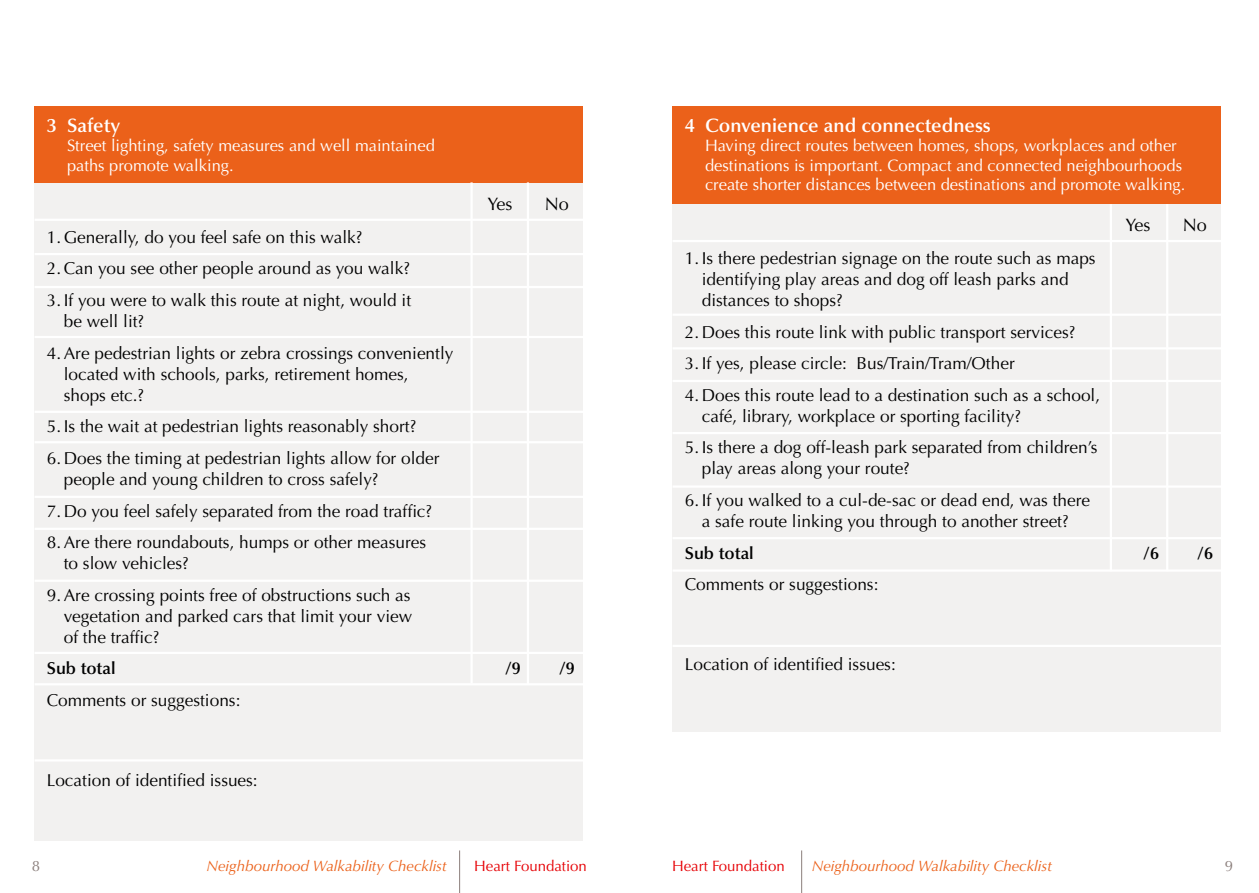
<style>
.page{position:relative;width:1259px;height:893px;background:#fff}
.page>*{position:absolute;margin:0;border:0;box-sizing:border-box;transform-origin:0 0}
.t1{font:600 19.5px "Optima LT";color:#fff}
.t2{font:18px "Optima LT";color:#000}
.t3{font:17.25px/21px "Optima LT";color:#000}
.t4{font:600 17.25px "Optima LT";color:#000}
.t5{font:16.5px/19.5px "Optima LT";color:#fff}
.t6{font:italic 15px "Optima LT";color:#eb611a}
.t7{font:15px "Optima LT";color:#e60005}
.t8{font:15px "Optima LT";color:#8b7f7c}
</style>
<div class="page">
<hr style="left:459px;top:850px;width:1px;height:43px;background:#8b7f7c">
<hr style="left:801px;top:850px;width:1px;height:43px;background:#8b7f7c">
<div style="left:672px;top:106px;width:548px;height:98px;background:#eb611a"></div>
<div style="left:34px;top:106px;width:549px;height:77px;background:#eb611a"></div>
<div style="left:672px;top:204px;width:548px;height:527px;background:#f2f1f0"></div>
<div style="left:34px;top:183px;width:549px;height:657px;background:#f2f1f0"></div>
<hr style="left:1166px;top:204px;width:2px;height:367px;background:#fff">
<hr style="left:527px;top:182px;width:2px;height:503px;background:#fff">
<hr style="left:1109px;top:204px;width:3px;height:367px;background:#fff">
<hr style="left:470px;top:182px;width:3px;height:502px;background:#fff">
<hr style="left:672px;top:240px;width:555px;height:2px;background:#fff">
<hr style="left:35px;top:219px;width:554px;height:2px;background:#fff">
<hr style="left:672px;top:314px;width:555px;height:2px;background:#fff">
<hr style="left:35px;top:253px;width:554px;height:2px;background:#fff">
<hr style="left:672px;top:347px;width:555px;height:2px;background:#fff">
<hr style="left:35px;top:286px;width:554px;height:2px;background:#fff">
<hr style="left:672px;top:380px;width:555px;height:2px;background:#fff">
<hr style="left:35px;top:336px;width:554px;height:2px;background:#fff">
<hr style="left:672px;top:432px;width:555px;height:2px;background:#fff">
<hr style="left:35px;top:411px;width:554px;height:2px;background:#fff">
<hr style="left:672px;top:485px;width:555px;height:3px;background:#fff">
<hr style="left:35px;top:441px;width:554px;height:2px;background:#fff">
<hr style="left:35px;top:496px;width:554px;height:2px;background:#fff">
<hr style="left:672px;top:537px;width:555px;height:2px;background:#fff">
<hr style="left:35px;top:528px;width:554px;height:2px;background:#fff">
<hr style="left:35px;top:580px;width:554px;height:2px;background:#fff">
<hr style="left:672px;top:569px;width:555px;height:3px;background:#fff">
<hr style="left:35px;top:652px;width:554px;height:2px;background:#fff">
<hr style="left:672px;top:645px;width:555px;height:2px;background:#fff">
<hr style="left:35px;top:683px;width:554px;height:2px;background:#fff">
<hr style="left:35px;top:759px;width:554px;height:2px;background:#fff">
<p class="t1" style="left:47px;top:114px;width:75px">3 Safety</p>
<p class="t5" style="left:67px;top:136px;width:369px">Street lighting, safety measures and well maintained paths promote walking.</p>
<p class="t2" style="left:487px;top:193px;width:27px">Yes</p>
<p class="t2" style="left:545px;top:193px;width:26px">No</p>
<p class="t3" style="left:47px;top:221px;width:365px;line-height:31.7px">1.Generally, do you feel safe on this walk?<br>2.Can you see other people around as you walk?</p>
<p class="t3" style="left:64px;top:290px;width:349px;text-indent:-17px">3. If you were to walk this route at night, would it be well lit?</p>
<p class="t3" style="left:64px;top:342px;width:391px;text-indent:-17px">4.Are pedestrian lights or zebra crossings conveniently located with schools, parks, retirement homes, shops etc.?</p>
<p class="t3" style="left:47px;top:411px;width:394px;line-height:31.7px">5. Is the wait at pedestrian lights reasonably short?<br>6.Does the timing at pedestrian lights allow for older</p>
<p class="t3" style="left:47px;top:463px;width:387px;line-height:31.7px;text-indent:17px">people and young children to cross safely?<br>7.Do you feel safely separated from the road traffic?<br>8.Are there roundabouts, humps or other measures</p>
<p class="t3" style="left:47px;top:548px;width:365px;line-height:31.7px;text-indent:17px">to slow vehicles?<br>9.Are crossing points free of obstructions such as</p>
<p class="t3" style="left:64px;top:606px;width:350px">vegetation and parked cars that limit your view of the traffic?</p>
<p class="t4" style="left:47px;top:658px;width:70px">Sub total</p>
<p class="t4" style="left:505px;top:658px;width:17px">/9</p>
<p class="t4" style="left:559px;top:658px;width:17px">/9</p>
<p class="t3" style="left:47px;top:690px;width:195px">Comments or suggestions:</p>
<p class="t3" style="left:47px;top:770px;width:212px">Location of identified issues:</p>
<p class="t1" style="left:685px;top:114px;width:308px">4 Convenience and connectedness</p>
<p class="t5" style="left:705px;top:136px;width:482px">Having direct routes between homes, shops, workplaces and other destinations is important. Compact and connected neighbourhoods create shorter distances between destinations and promote walking.</p>
<p class="t2" style="left:1125px;top:214px;width:27px">Yes</p>
<p class="t2" style="left:1183px;top:214px;width:26px">No</p>
<p class="t3" style="left:702px;top:248px;width:395px;text-indent:-17px">1. Is there pedestrian signage on the route such as maps identifying play areas and dog off leash parks and distances to shops?</p>
<p class="t3" style="left:685px;top:321px;width:392px">2.Does this route link with public transport services?</p>
<p class="t3" style="left:685px;top:348px;width:417px;line-height:31.7px">3. If yes, please circle: Bus/Train/Tram/Other<br>4.Does this route lead to a destination such as a school,</p>
<p class="t3" style="left:702px;top:406px;width:321px">café, library, workplace or sporting facility?</p>
<p class="t3" style="left:702px;top:437px;width:397px;text-indent:-17px">5. Is there a dog off-leash park separated from children’s play areas along your route?</p>
<p class="t3" style="left:685px;top:490px;width:407px;text-align:center">6. If you walked to a cul-de-sac or dead end, was there a safe route linking you through to another street?</p>
<p class="t4" style="left:685px;top:543px;width:70px">Sub total</p>
<p class="t4" style="left:1143px;top:543px;width:17px">/6</p>
<p class="t4" style="left:1197px;top:543px;width:17px">/6</p>
<p class="t3" style="left:685px;top:574px;width:195px">Comments or suggestions:</p>
<p class="t3" style="left:685px;top:654px;width:212px">Location of identified issues:</p>
<p class="t8" style="left:32px;top:857px;width:10px">8</p>
<p class="t6" style="left:206px;top:857px;width:242px">Neighbourhood Walkability Checklist</p>
<p class="t7" style="left:474px;top:857px;width:114px">Heart Foundation</p>
<p class="t7" style="left:672px;top:857px;width:114px">Heart Foundation</p>
<p class="t6" style="left:811px;top:857px;width:242px">Neighbourhood Walkability Checklist</p>
<p class="t8" style="left:1225px;top:857px;width:10px">9</p>
</div>
